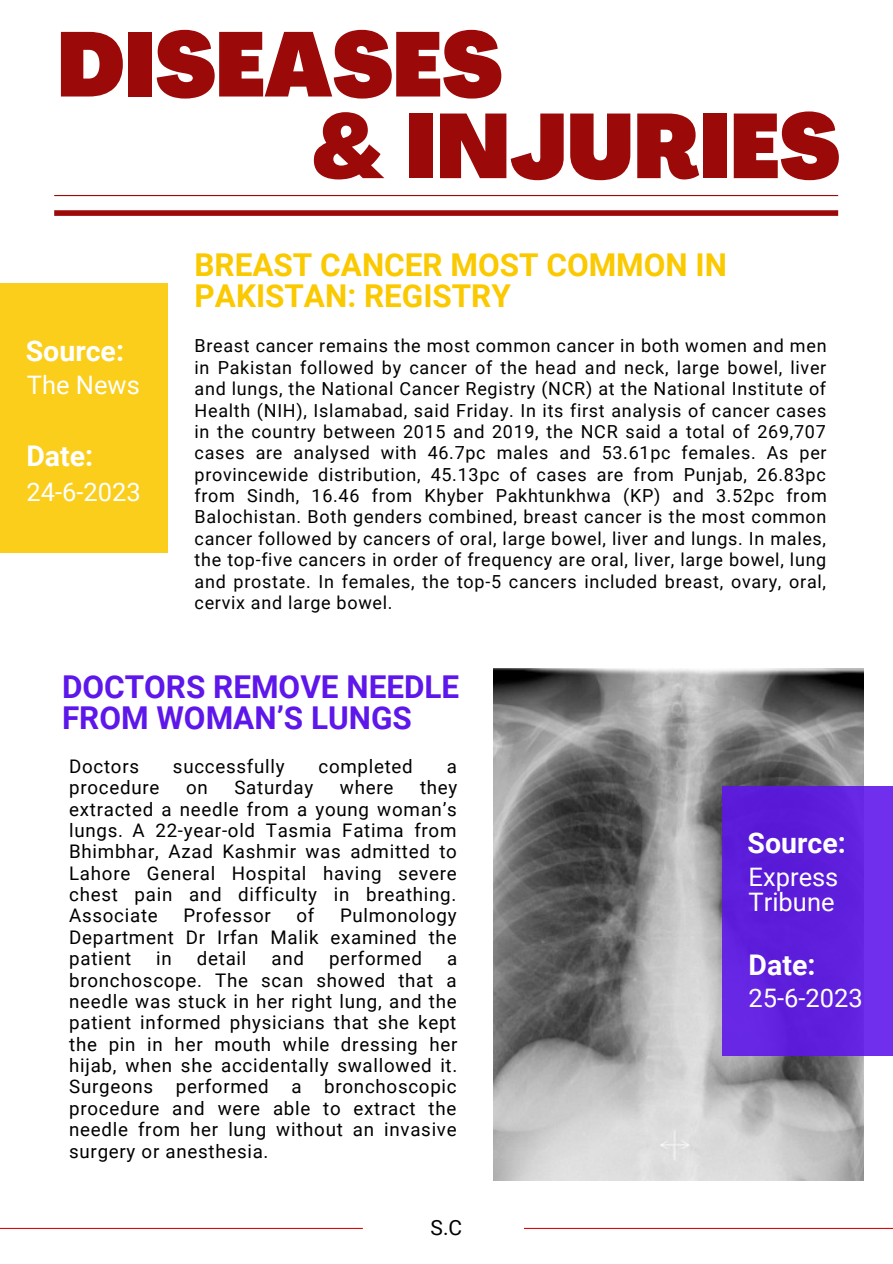
<style>
.page{position:relative;width:893px;height:1264px;background:#fff}
.page>*{position:absolute;margin:0;border:0;box-sizing:border-box;transform-origin:0 0}
.t1{font:900 condensed 89.7px "Agrandir";color:#9b0909}
.t2{font:700 31.5px/31.5px "Roboto";color:#fac900}
.t3{font:700 31.5px/31.5px "Roboto";color:#5e17eb}
.t4{font:700 28.5px "Roboto";color:#fff}
.t5{font:25.5px/24.8px "Roboto";color:#fff}
.t6{font:21px "Roboto";color:#000}
.t7{font:18.75px/21.3px "Roboto";letter-spacing:.04em;color:#000;text-align:justify}
.t8{font:18px/21.3px "Roboto";letter-spacing:.04em;color:#000;text-align:justify}
</style>
<div class="page">
<hr style="left:54px;top:195px;width:784px;height:1px;background:#9b0909">
<hr style="left:0;top:1227px;width:363px;height:1px;background:#d60c0c">
<hr style="left:524px;top:1227px;width:368px;height:1px;background:#d60c0c">
<div style="left:54px;top:210px;width:784px;height:6px;background:#9b0909"></div>
<div style="left:0;top:283px;width:168px;height:270px;background:#face1b"></div>
<img style="left:493px;top:668px;width:370px;height:512px">
<div style="left:722px;top:785px;width:170px;height:270px;background:linear-gradient(to right,#5a1ad8,#6829e6)"></div>
<p class="t1" style="left:57px;top:29px;width:446px">DISEASES</p>
<p class="t1" style="left:313px;top:111px;width:528px">&amp; INJURIES</p>
<p class="t4" style="left:26px;top:334px;width:100px">Source:</p>
<p class="t5" style="left:27px;top:373px;width:114px">The News</p>
<p class="t4" style="left:26px;top:439px;width:68px">Date:</p>
<p class="t5" style="left:26px;top:479px;width:116px">24-6-2023</p>
<p class="t2" style="left:194px;top:249px;width:534px">BREAST CANCER MOST COMMON IN<br>PAKISTAN: REGISTRY</p>
<p class="t8" style="left:194px;top:335px;width:633px">Breast cancer remains the most common cancer in both women and men in Pakistan followed by cancer of the head and neck, large bowel, liver and lungs, the National Cancer Registry (NCR) at the National Institute of Health (NIH), Islamabad, said Friday. In its first analysis of cancer cases in the country between 2015 and 2019, the NCR said a total of 269,707 cases are analysed with 46.7pc males and 53.61pc females. As per provincewide distribution, 45.13pc of cases are from Punjab, 26.83pc from Sindh, 16.46 from Khyber Pakhtunkhwa (KP) and 3.52pc from Balochistan. Both genders combined, breast cancer is the most common cancer followed by cancers of oral, large bowel, liver and lungs. In males, the top-five cancers in order of frequency are oral, liver, large bowel, lung and prostate. In females, the top-5 cancers included breast, ovary, oral, cervix and large bowel.</p>
<p class="t3" style="left:62px;top:671px;width:398px">DOCTORS REMOVE NEEDLE<br>FROM WOMAN’S LUNGS</p>
<p class="t7" style="left:69px;top:755px;width:71px">Doctors</p>
<p class="t7" style="left:173px;top:755px;width:113px">successfully</p>
<p class="t7" style="left:318px;top:755px;width:96px">completed</p>
<p class="t7" style="left:446px;top:755px;width:12px">a</p>
<p class="t7" style="left:69px;top:777px;width:92px">procedure</p>
<p class="t7" style="left:186px;top:777px;width:23px">on</p>
<p class="t7" style="left:234px;top:777px;width:80px">Saturday</p>
<p class="t7" style="left:340px;top:777px;width:55px">where</p>
<p class="t7" style="left:69px;top:777px;width:390px;text-indent:351px">they extracted a needle from a young woman’s lungs. A 22-year-old Tasmia Fatima from Bhimbhar, Azad Kashmir was admitted to Lahore General Hospital having severe chest pain and difficulty in breathing.<br>Associate</p>
<p class="t7" style="left:183px;top:905px;width:89px">Professor</p>
<p class="t7" style="left:296px;top:905px;width:19px">of</p>
<p class="t7" style="left:69px;top:905px;width:389px;text-indent:271px">Pulmonology Department Dr Irfan Malik examined the patient</p>
<p class="t7" style="left:156px;top:948px;width:17px">in</p>
<p class="t7" style="left:197px;top:948px;width:51px">detail</p>
<p class="t7" style="left:271px;top:948px;width:34px">and</p>
<p class="t7" style="left:329px;top:948px;width:94px">performed</p>
<p class="t7" style="left:69px;top:948px;width:390px;text-indent:378px">a bronchoscope. The scan showed that a needle was stuck in her right lung, and the patient informed physicians that she kept the pin in her mouth while dressing her hijab, when she accidentally swallowed it.<br>Surgeons performed a bronchoscopic procedure and were able to extract the needle from her lung without an invasive surgery or anesthesia.</p>
<p class="t6" style="left:430px;top:1215px;width:33px">S.C</p>
<p class="t4" style="left:747px;top:826px;width:100px">Source:</p>
<p class="t5" style="left:748px;top:864px;width:91px">Express<br>Tribune</p>
<p class="t4" style="left:748px;top:948px;width:68px">Date:</p>
<p class="t5" style="left:748px;top:985px;width:116px">25-6-2023</p>
</div>
